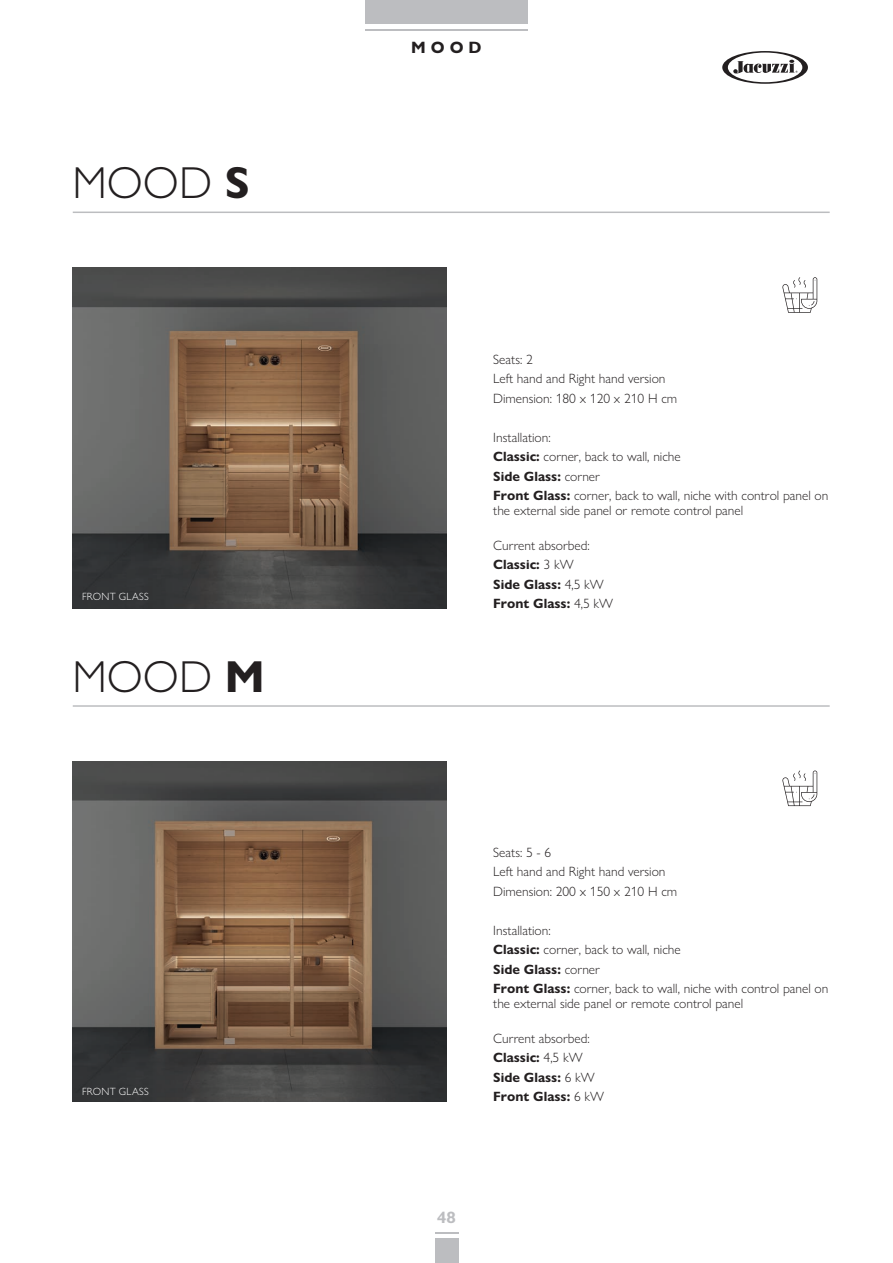
<style>
.page{position:relative;width:893px;height:1263px;background:#fff}
.page>*{position:absolute;margin:0;border:0;box-sizing:border-box;transform-origin:0 0}
.t1{font:300 45px "Gill Sans Nova";color:#231f20}
.t2{font:700 16.5px "Gill Sans Nova";color:#231f20}
.t3{font:700 16.5px "Gill Sans Nova";color:#bcbdc0}
.t4{font:300 13.5px/19.5px "Gill Sans Nova";color:#231f20}
.t5{font:700 13.5px/19.5px "Gill Sans Nova";color:#231f20}
.t6{font:300 10.5px "Gill Sans Nova";letter-spacing:.025em;color:#fff}
.s1{font-weight:700}
.s2{font-weight:300}
</style>
<div class="page">
<div style="left:365px;top:0;width:163px;height:23px;background:#bcbdc0"></div>
<hr style="left:365px;top:29px;width:163px;height:1px;background:#bcbdc0">
<img style="left:72px;top:268px;width:374px;height:340px">
<svg style="left:722px;top:51px;width:86px;height:33px"></svg>
<img style="left:72px;top:761px;width:374px;height:340px">
<hr style="left:73px;top:212px;width:757px;height:1px;background:#bcbdc0">
<hr style="left:73px;top:705px;width:757px;height:2px;background:#bcbdc0">
<svg style="left:782px;top:277px;width:35px;height:36px"></svg>
<svg style="left:782px;top:770px;width:35px;height:36px"></svg>
<div style="left:435px;top:1238px;width:23px;height:25px;background:#bcbdc0"></div>
<hr style="left:435px;top:1232px;width:23px;height:2px;background:#bcbdc0">
<h1 class="t1" style="left:72px;top:155px;width:179px">MOOD <span class="s1">S</span></h1>
<p class="t6" style="left:82px;top:590px;width:68px">FRONT GLASS</p>
<h1 class="t1" style="left:72px;top:649px;width:194px">MOOD <span class="s1">M</span></h1>
<p class="t6" style="left:82px;top:1085px;width:68px">FRONT GLASS</p>
<p class="t2" style="left:411px;top:37px;width:72px">MOOD</p>
<p class="t4" style="left:493px;top:349px;width:185px">Seats: 2<br>Left hand and Right hand version<br>Dimension: 180 x 120 x 210 H cm</p>
<p class="t4" style="left:493px;top:427px;width:337px">Installation:<br><span class="s1">Classic:</span> corner, back to wall, niche<br><span class="s1">Side Glass:</span> corner<br><span class="s1">Front Glass:</span> corner, back to wall, niche with control panel on</p>
<p class="t4" style="left:493px;top:501px;width:251px">the external side panel or remote control panel</p>
<p class="t4" style="left:493px;top:535px;width:121px">Current absorbed:<br><span class="s1">Classic:</span> 3 kW<br><span class="s1">Side Glass:</span> 4,5 kW<br><span class="s1">Front Glass:</span> 4,5 kW</p>
<p class="t4" style="left:493px;top:842px;width:185px">Seats: 5 - 6<br>Left hand and Right hand version<br>Dimension: 200 x 150 x 210 H cm</p>
<p class="t4" style="left:493px;top:920px;width:337px">Installation:<br><span class="s1">Classic:</span> corner, back to wall, niche<br><span class="s1">Side Glass:</span> corner<br><span class="s1">Front Glass:</span> corner, back to wall, niche with control panel on</p>
<p class="t4" style="left:493px;top:994px;width:251px">the external side panel or remote control panel</p>
<p class="t5" style="left:493px;top:1028px;width:112px"><span class="s2">Current absorbed:<br></span>Classic: <span class="s2">4,5 kW<br></span>Side Glass: <span class="s2">6 kW<br></span>Front Glass: <span class="s2">6 kW</span></p>
<p class="t3" style="left:437px;top:1207px;width:20px">48</p>
</div>
